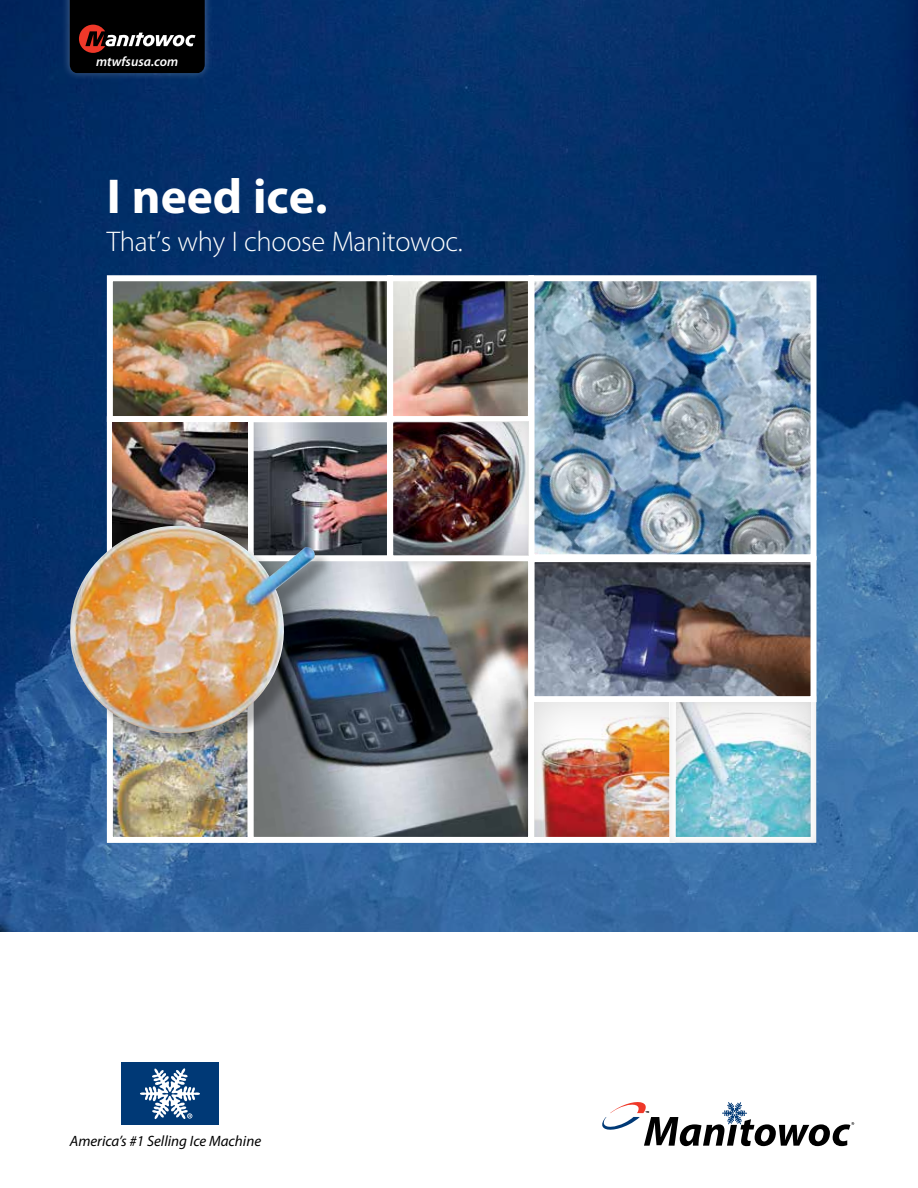
<style>
.page{position:relative;width:918px;height:1188px;background:#fff}
.page>*{position:absolute;margin:0;border:0;box-sizing:border-box;transform-origin:0 0}
.t1{font:700 49.2px "Myriad Pro";color:#fff}
.t2{font:300 28.5px "Myriad Pro";letter-spacing:-.01em;color:#fff}
.t3{font:italic 15px "Myriad Pro";color:#000}
.t4{font:italic 600 13.5px "Myriad Pro";color:#fff}
</style>
<div class="page">
<img style="left:0;top:0;width:918px;height:932px">
<svg style="left:602px;top:1102px;width:252px;height:44px"></svg>
<div style="left:121px;top:1062px;width:98px;height:63px;background:#003976"></div>
<svg style="left:140px;top:1068px;width:60px;height:51px"></svg>
<div style="left:62px;top:0;width:151px;height:81px;background:#fff;opacity:.29"></div>
<svg style="left:70px;top:0;width:135px;height:73px;background:#191211"></svg>
<img style="left:104px;top:272px;width:715px;height:574px">
<div style="left:534px;top:701px;width:137px;height:137px;background:#000;opacity:.75"></div>
<div style="left:676px;top:701px;width:136px;height:137px;background:#000;opacity:.75"></div>
<div style="left:394px;top:420px;width:136px;height:138px;background:#000;opacity:.75"></div>
<div style="left:72px;top:528px;width:261px;height:224px;background:#000;opacity:.28"></div>
<img style="left:61px;top:526px;width:255px;height:216px">
<p class="t4" style="left:96px;top:53px;width:84px">mtwfsusa.com</p>
<h1 class="t1" style="left:107px;top:164px;width:222px">I need ice.</h1>
<h2 class="t2" style="left:107px;top:226px;width:357px">That’s why I choose Manitowoc.</h2>
<p class="t3" style="left:70px;top:1132px;width:193px">America’s #1 Selling Ice Machine</p>
</div>
